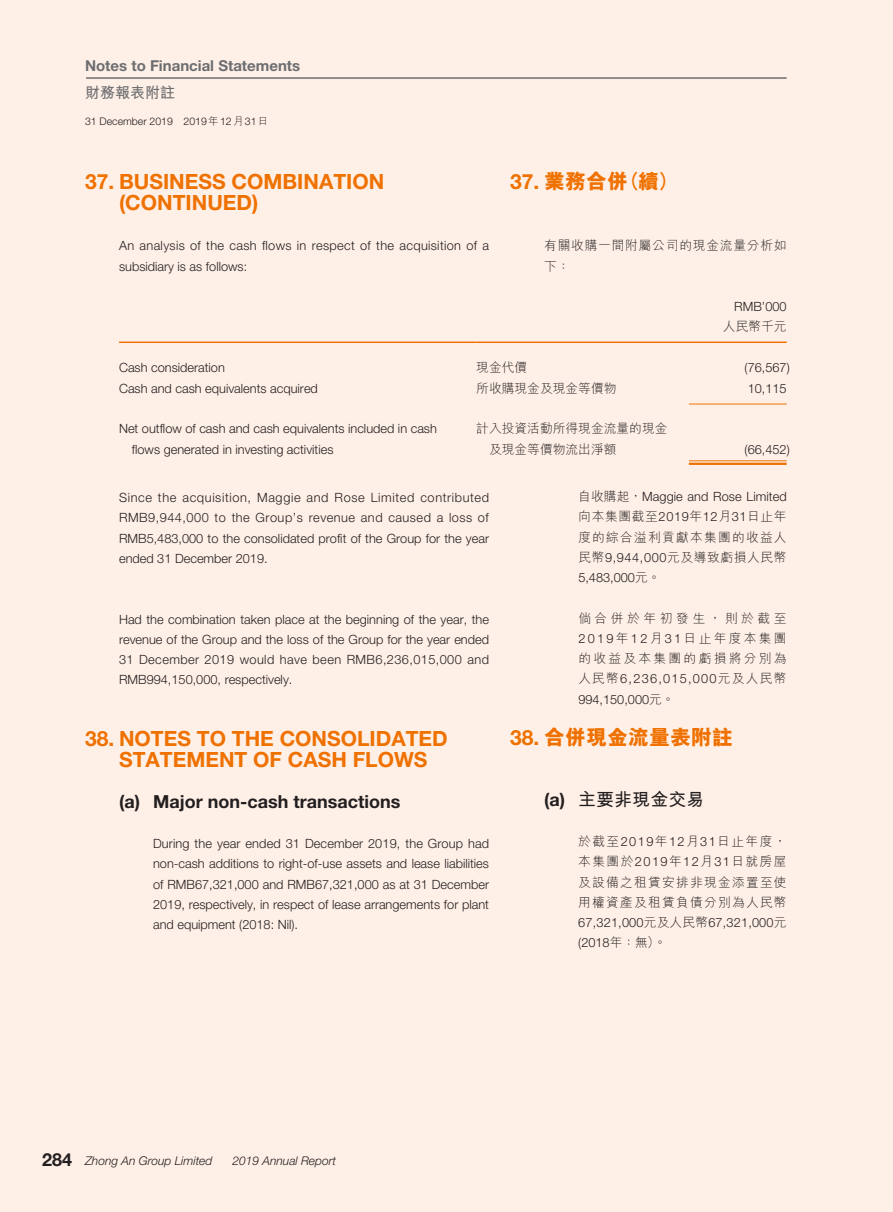
<style>
.page{position:relative;width:893px;height:1212px;background:#fff0e7}
.page>*{position:absolute;margin:0;border:0;box-sizing:border-box;transform-origin:0 0}
.t1{font:700 21px/21px "Helvetica Neue LT Std";color:#ef7100}
.t2{font:800 21px "M Hei HK";color:#ef7100}
.t3{font:700 18px "Helvetica Neue LT Std";color:#231f20}
.t4{font:700 18px "M Hei HK";color:#231f20}
.t5{font:700 15px "Helvetica Neue LT Std";color:#6c6d70}
.t6{font:700 15px "M Hei HK";color:#6c6d70}
.t7{font:300 12.75px/20.2px "Helvetica Neue LT Std";color:#231f20;text-align:justify}
.t8{font:300 12.75px/20.2px "M Hei HK";letter-spacing:.095em;color:#231f20;text-align:justify}
.t9{font:300 12.75px/20.2px "Helvetica Neue LT Std";letter-spacing:.025em;color:#231f20}
.t10{font:300 12.75px/20.2px "M Hei HK";color:#231f20}
.t11{font:300 12.75px/20.2px "Helvetica Neue LT Std";letter-spacing:.05em;color:#231f20}
.t12{font:300 12.75px/20.2px "M Hei HK";letter-spacing:.06em;color:#231f20}
.t13{font:italic 300 12px "Helvetica Neue LT Std";color:#231f20}
.t14{font:300 10.5px "Helvetica Neue LT Std";color:#231f20}
.s1{font-family:"M Hei HK"}
.s2{font-family:"Helvetica Neue LT Std";font-weight:700}
.s3{font-family:"Helvetica Neue LT Std"}
.s4{font-weight:700;font-style:normal;font-size:18px}
</style>
<div class="page">
<hr style="left:86px;top:77px;width:701px;height:2px;background:#6c6d70">
<hr style="left:119px;top:341px;width:357px;height:2px;background:#ef7100">
<hr style="left:476px;top:341px;width:213px;height:2px;background:#ef7100">
<hr style="left:689px;top:341px;width:98px;height:2px;background:#ef7100">
<hr style="left:689px;top:404px;width:98px;height:1px;background:#ef7100">
<hr style="left:689px;top:460px;width:98px;height:1px;background:#ef7100">
<hr style="left:689px;top:463px;width:98px;height:2px;background:#ef7100">
<p class="t5" style="left:85px;top:56px;width:217px">Notes to Financial Statements</p>
<p class="t6" style="left:85px;top:82px;width:91px">財務報表附註</p>
<p class="t14" style="left:85px;top:115px;width:185px">31 December 2019 2019<span class="s1">年</span>12<span class="s1">月</span>31<span class="s1">日</span></p>
<h1 class="t1" style="left:119px;top:170px;width:267px;text-indent:-34px">37. BUSINESS COMBINATION (CONTINUED)</h1>
<p class="t9" style="left:119px;top:235px;width:371px">An analysis of the cash flows in respect of the acquisition of a subsidiary is as follows:</p>
<h1 class="t2" style="left:510px;top:167px;width:169px"><span class="s2">37.</span> 業務合併（續）</h1>
<p class="t12" style="left:544px;top:235px;width:244px">有關收購一間附屬公司的現金流量分析如下：</p>
<p class="t7" style="left:734px;top:296px;width:54px">RMB’000</p>
<p class="t8" style="left:723px;top:316px;width:65px">人民幣千元</p>
<p class="t7" style="left:119px;top:357px;width:107px">Cash consideration</p>
<p class="t8" style="left:476px;top:357px;width:52px">現金代價</p>
<p class="t7" style="left:745px;top:357px;width:47px">(76,567)</p>
<p class="t7" style="left:119px;top:378px;width:200px">Cash and cash equivalents acquired</p>
<p class="t10" style="left:476px;top:377px;width:142px">所收購現金及現金等價物</p>
<p class="t7" style="left:748px;top:378px;width:40px">10,115</p>
<p class="t7" style="left:132px;top:418px;width:307px;text-indent:-13px">Net outflow of cash and cash equivalents included in cash flows generated in investing activities</p>
<p class="t10" style="left:489px;top:418px;width:180px;text-indent:-13px">計入投資活動所得現金流量的現金及現金等價物流出淨額</p>
<p class="t7" style="left:745px;top:439px;width:47px">(66,452)</p>
<p class="t7" style="left:119px;top:487px;width:372px">Since the acquisition, Maggie and Rose Limited contributed RMB9,944,000 to the Group’s revenue and caused a loss of RMB5,483,000 to the consolidated profit of the Group for the year ended 31 December 2019.</p>
<p class="t7" style="left:119px;top:609px;width:371px">Had the combination taken place at the beginning of the year, the revenue of the Group and the loss of the Group for the year ended 31 December 2019 would have been RMB6,236,015,000 and RMB994,150,000, respectively.</p>
<h1 class="t1" style="left:119px;top:727px;width:330px;text-indent:-34px">38. NOTES TO THE CONSOLIDATED<br>STATEMENT OF CASH FLOWS</h1>
<h2 class="t3" style="left:119px;top:790px;width:283px">(a) Major non-cash transactions</h2>
<p class="t7" style="left:153px;top:833px;width:338px">During the year ended 31 December 2019, the Group had non-cash additions to right-of-use assets and lease liabilities of RMB67,321,000 and RMB67,321,000 as at 31 December 2019, respectively, in respect of lease arrangements for plant and equipment (2018: Nil).</p>
<p class="t7" style="left:578px;top:486px;width:210px"><span class="s1">自收購起，</span>Maggie and Rose Limited</p>
<p class="t8" style="left:578px;top:506px;width:210px">向本集團截至<span class="s3">2019</span>年<span class="s3">12</span>月<span class="s3">31</span>日止年度的綜合溢利貢獻本集團的收益人民幣<span class="s3">9,944,000</span>元及導致虧損人民幣</p>
<p class="t7" style="left:578px;top:567px;width:84px">5,483,000<span class="s1">元。</span></p>
<p class="t8" style="left:578px;top:607px;width:210px">倘合併於年初發生，則於截至<span class="s3">2019</span>年<span class="s3">12</span>月<span class="s3">31</span>日止年度本集團的收益及本集團的虧損將分別為</p>
<p class="t11" style="left:578px;top:668px;width:210px"><span class="s1">人民幣</span>6,236,015,000<span class="s1">元及人民幣<br></span>994,150,000<span class="s1">元。</span></p>
<h1 class="t2" style="left:510px;top:723px;width:225px"><span class="s2">38.</span> 合併現金流量表附註</h1>
<h2 class="t4" style="left:544px;top:786px;width:162px"><span class="s3">(a)</span> 主要非現金交易</h2>
<p class="t8" style="left:578px;top:831px;width:210px">於截至<span class="s3">2019</span>年<span class="s3">12</span>月<span class="s3">31</span>日止年度，本集團於<span class="s3">2019</span>年<span class="s3">12</span>月<span class="s3">31</span>日就房屋及設備之租賃安排非現金添置至使用權資產及租賃負債分別為人民幣</p>
<p class="t7" style="left:578px;top:912px;width:210px">67,321,000<span class="s1">元及人民幣</span>67,321,000<span class="s1">元</span>(2018<span class="s1">年：無）。</span></p>
<p class="t13" style="left:42px;top:1154px;width:172px"><span class="s4">284</span> Zhong An Group Limited</p>
<p class="t13" style="left:232px;top:1154px;width:105px">2019 Annual Report</p>
</div>
